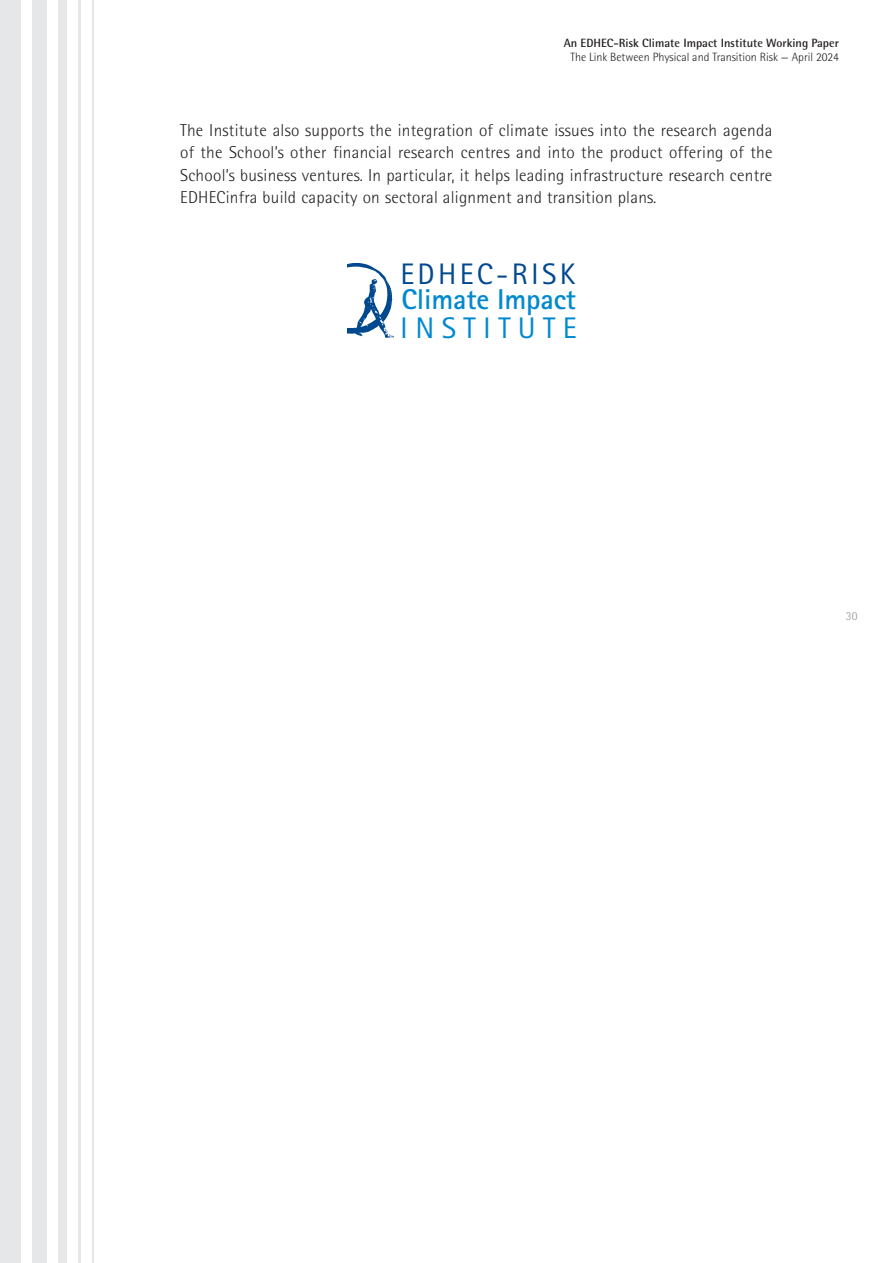
<style>
.page{position:relative;width:893px;height:1263px;background:#fff}
.page>*{position:absolute;margin:0;border:0;box-sizing:border-box;transform-origin:0 0}
.t1{font:29.85px "Rotis Sans Serif";letter-spacing:.245em;color:#0089cf}
.t2{font:29.7px "Rotis Sans Serif";letter-spacing:.11em;color:#01498e}
.t3{font:700 28.65px "Rotis Sans Serif";letter-spacing:-.01em;color:#0089cf}
.t4{font:300 17.25px/22.5px "Rotis Semi Sans";letter-spacing:.015em;color:#231f20;text-align:justify}
.t5{font:300 12px "Rotis Semi Sans";color:#231f20}
.t6{font:700 12px "Rotis Semi Sans";color:#231f20}
.t7{font:300 12px "Rotis Semi Sans";color:#939598}
</style>
<div class="page">
<div style="left:58px;top:0;width:9px;height:1263px;background:#e6e7e9"></div>
<hr style="left:78px;top:0;width:3px;height:1263px;background:#e6e7e9">
<hr style="left:92px;top:0;width:2px;height:1263px;background:#e6e7e9">
<div style="left:32px;top:0;width:15px;height:1263px;background:#e6e7e9"></div>
<div style="left:0;top:0;width:21px;height:1263px;background:#e6e7e9"></div>
<svg style="left:348px;top:263px;width:46px;height:75px"></svg>
<p class="t6" style="left:564px;top:36px;width:277px">An EDHEC-Risk Climate Impact Institute Working Paper</p>
<p class="t5" style="left:570px;top:50px;width:270px">The Link Between Physical and Transition Risk — April 2024</p>
<p class="t4" style="left:180px;top:119px;width:594px">The Institute also supports the integration of climate issues into the research agenda of the School’s other financial research centres and into the product offering of the School’s business ventures. In particular, it helps leading infrastructure research centre EDHECinfra build capacity on sectoral alignment and transition plans.</p>
<h2 class="t2" style="left:400px;top:256px;width:177px">EDHEC-RISK</h2>
<h1 class="t1" style="left:400px;top:310px;width:178px">INSTITUTE</h1>
<h3 class="t3" style="left:402px;top:281px;width:176px">Climate Impact</h3>
<p class="t7" style="left:846px;top:609px;width:13px">30</p>
</div>
